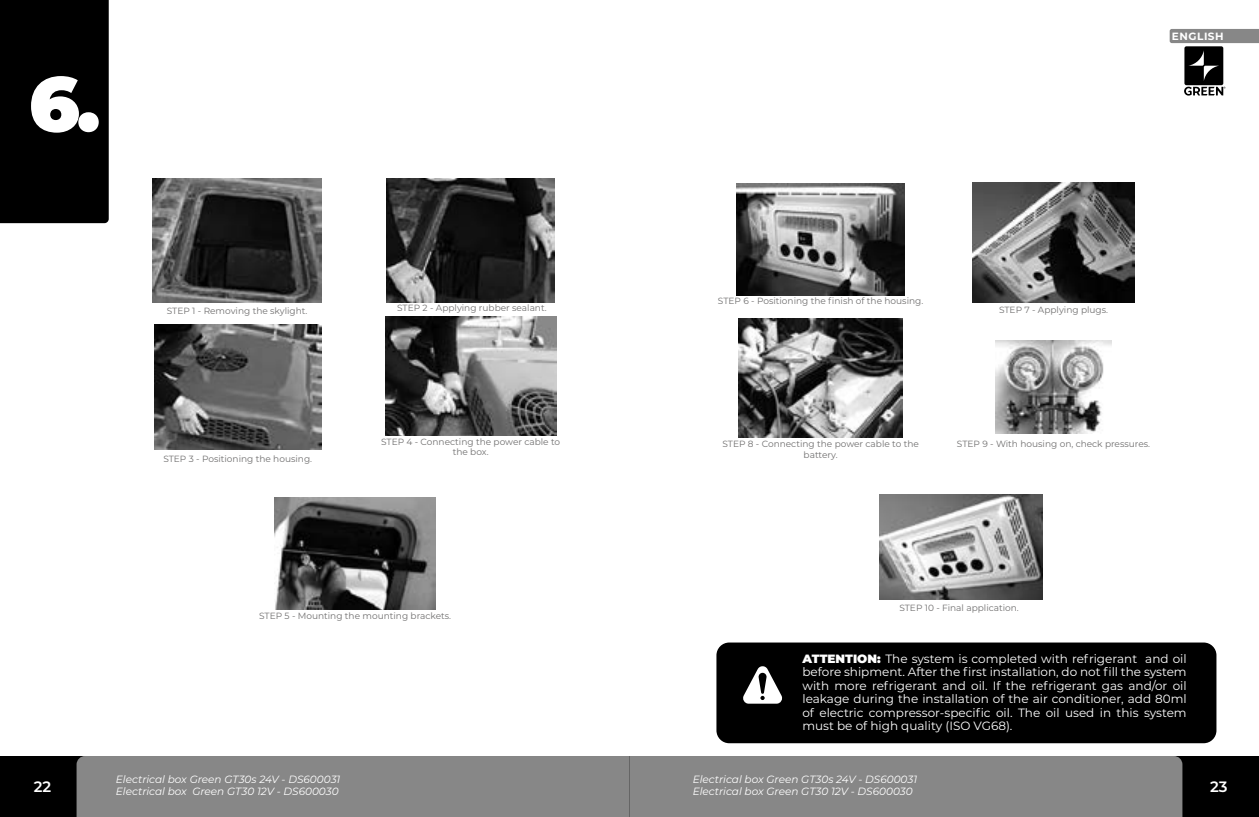
<style>
.page{position:relative;width:1259px;height:817px;background:#fff}
.page>*{position:absolute;margin:0;border:0;box-sizing:border-box;transform-origin:0 0}
.t1{font:900 77.25px "Montserrat";color:#fff}
.t2{font:600 15px "Montserrat";color:#fff}
.t3{font:12px/13.5px "Montserrat";color:#fff;text-align:justify}
.t4{font:italic 10.5px/12px "Montserrat";color:#fff}
.t5{font:700 10.5px "Montserrat";letter-spacing:.05em;color:#fff}
.t6{font:9px/10.8px "Montserrat";color:#706f6f;text-align:center}
.s1{font-weight:900}
</style>
<div class="page">
<div style="left:0;top:755px;width:1259px;height:61px;background:#000"></div>
<div style="left:77px;top:755px;width:1105px;height:61px;background:#878787"></div>
<svg style="left:1169px;top:29px;width:90px;height:67px"></svg>
<div style="left:716px;top:642px;width:500px;height:101px;background:#000;border-radius:13px"></div>
<div style="left:0;top:0;width:109px;height:223px;background:#000"></div>
<svg style="left:743px;top:666px;width:40px;height:37px"></svg>
<img style="left:153px;top:179px;width:168px;height:123px">
<img style="left:387px;top:179px;width:167px;height:123px">
<img style="left:154px;top:324px;width:167px;height:125px">
<img style="left:385px;top:316px;width:171px;height:120px">
<img style="left:879px;top:494px;width:163px;height:105px">
<img style="left:274px;top:497px;width:162px;height:112px">
<img style="left:736px;top:183px;width:168px;height:112px">
<img style="left:972px;top:182px;width:162px;height:120px">
<img style="left:738px;top:318px;width:165px;height:119px">
<img style="left:995px;top:341px;width:116px;height:92px">
<h1 class="t1" style="left:29px;top:46px;width:73px">6.</h1>
<p class="t6" style="left:167px;top:305px;width:142px">STEP 1 - Removing the skylight.</p>
<p class="t6" style="left:163px;top:452px;width:150px">STEP 3 - Positioning the housing.</p>
<p class="t6" style="left:397px;top:302px;width:151px">STEP 2 - Applying rubber sealant.</p>
<p class="t6" style="left:381px;top:435px;width:181px">STEP 4 - Connecting the power cable to the box.</p>
<p class="t6" style="left:259px;top:609px;width:194px">STEP 5 - Mounting the mounting brackets.</p>
<p class="t4" style="left:116px;top:772px;width:226px">Electrical box Green GT30s 24V - DS600031</p>
<h2 class="t2" style="left:34px;top:776px;width:19px">22</h2>
<p class="t4" style="left:116px;top:784px;width:224px">Electrical box Green GT30 12V - DS600030</p>
<p class="t5" style="left:1172px;top:28px;width:53px">ENGLISH</p>
<p class="t6" style="left:718px;top:295px;width:207px">STEP 6 - Positioning the finish of the housing.</p>
<p class="t6" style="left:999px;top:304px;width:110px">STEP 7 - Applying plugs.</p>
<p class="t6" style="left:722px;top:438px;width:198px">STEP 8 - Connecting the power cable to the</p>
<p class="t6" style="left:957px;top:438px;width:195px">STEP 9 - With housing on, check pressures.</p>
<p class="t6" style="left:803px;top:449px;width:36px">battery.</p>
<p class="t6" style="left:899px;top:601px;width:121px">STEP 10 - Final application.</p>
<p class="t3" style="left:802px;top:651px;width:386px"><span class="s1">ATTENTION:</span> The system is completed with refrigerant and oil before shipment. After the first installation, do not fill the system with more refrigerant and oil. If the refrigerant gas and/or oil leakage during the installation of the air conditioner, add 80ml of electric compressor-specific oil. The oil used in this system must be of high quality (ISO VG68).</p>
<p class="t4" style="left:692px;top:772px;width:226px">Electrical box Green GT30s 24V - DS600031<br>Electrical box Green GT30 12V - DS600030</p>
<h2 class="t2" style="left:1210px;top:776px;width:19px">23</h2>
</div>
